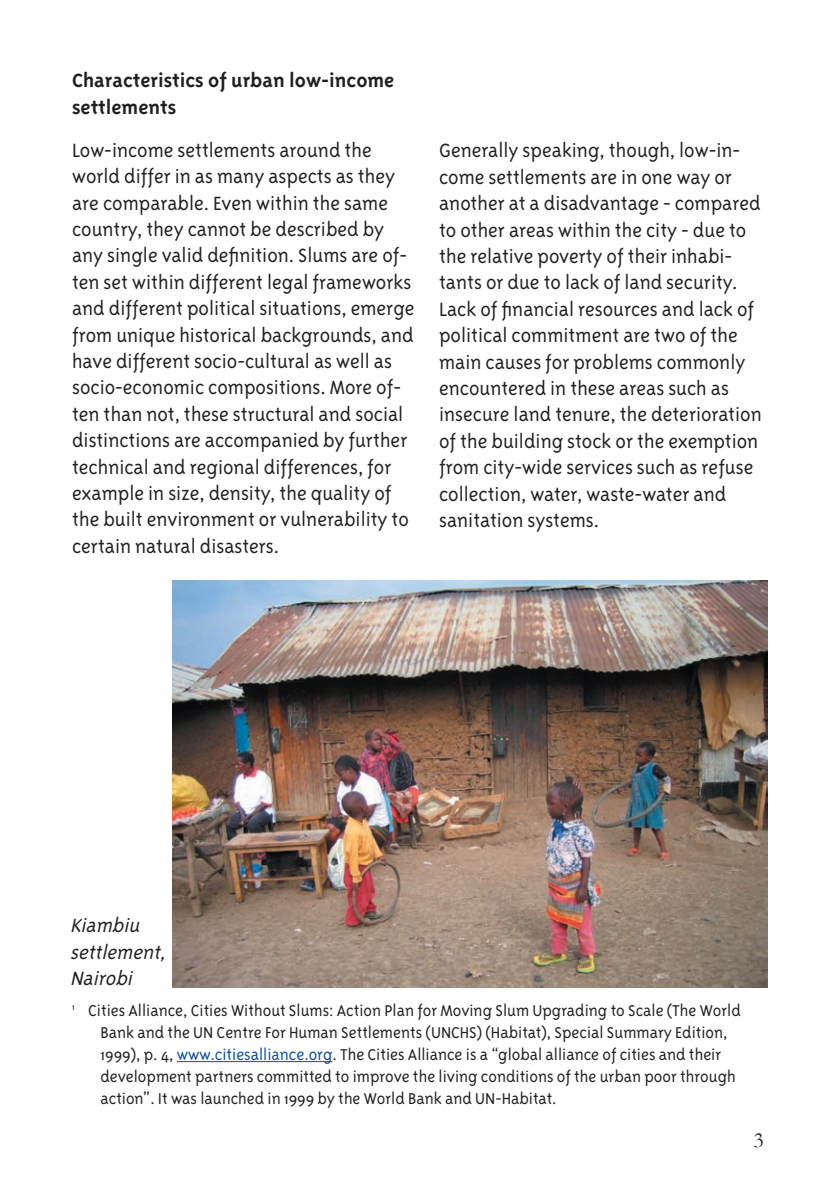
<style>
.page{position:relative;width:840px;height:1191px;background:#fff}
.page>*{position:absolute;margin:0;border:0;box-sizing:border-box;transform-origin:0 0}
.t1{font:300 22px/26.4px "Triplex Sans";color:#231f20}
.t2{font:700 22px/26.4px "Triplex Sans";color:#231f20}
.t3{font:italic 300 22px/26.4px "Triplex Sans";color:#231f20}
.t4{font:22px "Garamond";color:#231f20}
.t5{font:300 18px/22px "Triplex Sans";color:#231f20}
.s1{color:#094fa3}
</style>
<div class="page">
<img style="left:173px;top:581px;width:594px;height:406px">
<hr style="left:177px;top:1061px;width:155px;height:1px;background:#094fa3">
<p class="t2" style="left:72px;top:67px;width:323px">Characteristics of urban low-income settlements</p>
<p class="t1" style="left:72px;top:137px;width:344px">Low-income settlements around the world differ in as many aspects as they are comparable. Even within the same country, they cannot be described by any single valid definition. Slums are of&shy;ten set within different legal frameworks and different political situations, emerge from unique historical backgrounds, and have different socio-cultural as well as socio-economic compositions. More of&shy;ten than not, these structural and social distinctions are accompanied by further technical and regional differences, for example in size, density, the quality of the built environment or vulnerability to certain natural disasters.</p>
<p class="t1" style="left:439px;top:137px;width:324px">Generally speaking, though, low-in&shy;come settlements are in one way or another at a disadvantage - compared to other areas within the city - due to the relative poverty of their inhabi&shy;tants or due to lack of land security.<br>Lack of financial resources and lack of political commitment are two of the main causes for problems commonly encountered in these areas such as insecure land tenure, the deterioration of the building stock or the exemption from city-wide services such as refuse collection, water, waste-water and sanitation systems.</p>
<p class="t3" style="left:70px;top:912px;width:101px">Kiambiu settlement,<br>Nairobi</p>
<p class="t5" style="left:100px;top:999px;width:641px;text-indent:-28px"><sup>1</sup> Cities Alliance, Cities Without Slums: Action Plan for Moving Slum Upgrading to Scale (The World Bank and the UN Centre For Human Settlements (UNCHS) (Habitat), Special Summary Edition, 1999), p. 4, <span class="s1">www.citiesalliance.org</span>. The Cities Alliance is a “global alliance of cities and their development partners committed to improve the living conditions of the urban poor through action”. It was launched in 1999 by the World Bank and UN-Habitat.</p>
<p class="t4" style="left:753px;top:1125px;width:12px">3</p>
</div>
